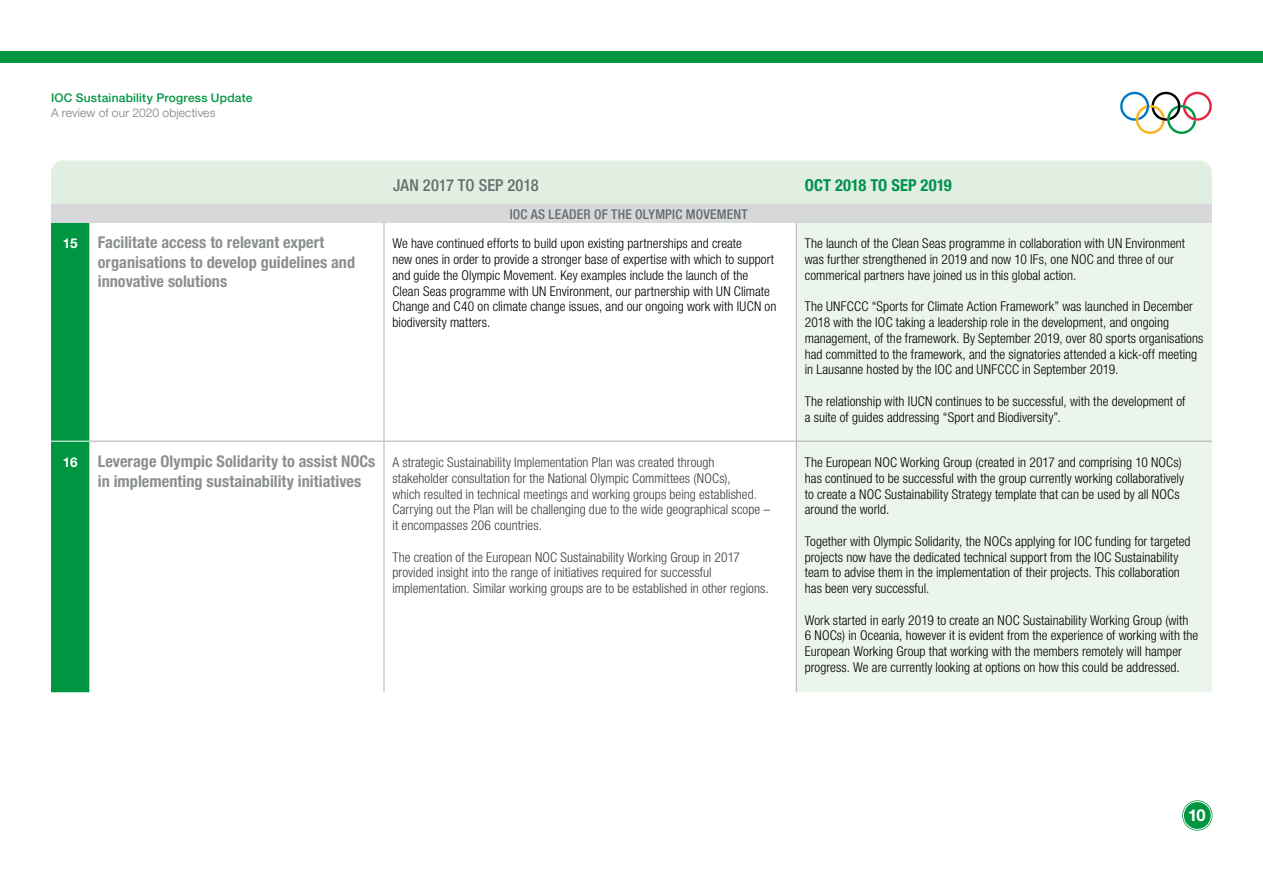
<style>
.page{position:relative;width:1263px;height:893px;background:#fff}
.page>*{position:absolute;margin:0;border:0;box-sizing:border-box;transform-origin:0 0}
.t1{font:500 condensed 16.5px "Helvetica Neue LT Pro";letter-spacing:.005em;color:#676c6e}
.t2{font:700 condensed 16.5px "Helvetica Neue LT Pro";letter-spacing:.005em;color:#00914c}
.t3{font:700 16.5px "Helvetica Neue LT Pro";color:#fff}
.t4{font:700 condensed 16.2px/19.5px "Helvetica Neue LT Pro";letter-spacing:.005em;color:#8b8f91}
.t5{font:300 condensed 13.5px/15.8px "Helvetica Neue LT Pro";letter-spacing:.005em;color:#000}
.t6{font:300 condensed 13.5px/15.8px "Helvetica Neue LT Pro";letter-spacing:.005em;color:#3c3c3b}
.t7{font:500 condensed 13.5px "Helvetica Neue LT Pro";letter-spacing:.015em;color:#676c6e}
.t8{font:700 13.5px "Helvetica Neue LT Pro";color:#fff}
.t9{font:500 12px "Helvetica Neue LT Pro";letter-spacing:.015em;color:#009641}
.t10{font:300 12px "Helvetica Neue LT Pro";letter-spacing:.01em;color:#7c7b7b}
</style>
<div class="page">
<div style="left:51px;top:223px;width:38px;height:469px;background:#009641"></div>
<div style="left:797px;top:223px;width:415px;height:469px;background:#ebf5ec"></div>
<hr style="left:51px;top:441px;width:38px;height:1px;background:#fff">
<hr style="left:89px;top:441px;width:295px;height:1px;background:#acafb2">
<hr style="left:384px;top:441px;width:412px;height:1px;background:#acafb2">
<hr style="left:796px;top:441px;width:416px;height:1px;background:#acafb2">
<hr style="left:384px;top:223px;width:1px;height:218px;background:#acafb2">
<hr style="left:384px;top:442px;width:1px;height:250px;background:#acafb2">
<hr style="left:796px;top:223px;width:1px;height:218px;background:#acafb2">
<hr style="left:796px;top:441px;width:1px;height:251px;background:#acafb2">
<div style="left:51px;top:204px;width:1161px;height:19px;background:#d6d8da"></div>
<div style="left:51px;top:160px;width:1161px;height:44px;background:#e1efe2"></div>
<div style="left:0;top:51px;width:1263px;height:11px;background:#009641"></div>
<svg style="left:1120px;top:92px;width:92px;height:42px"></svg>
<svg style="left:1182px;top:800px;width:30px;height:31px"></svg>
<div style="left:1181px;top:799px;width:33px;height:33px;border:1px solid #fff;border-radius:50%"></div>
<div style="left:1183px;top:801px;width:28px;height:29px;border:1px solid #fff;border-radius:50%"></div>
<p class="t9" style="left:51px;top:90px;width:203px">IOC Sustainability Progress Update</p>
<p class="t10" style="left:51px;top:105px;width:166px">A review of our 2020 objectives</p>
<p class="t1" style="left:393px;top:175px;width:147px">JAN 2017 TO SEP 2018</p>
<p class="t2" style="left:805px;top:175px;width:148px">OCT 2018 TO SEP 2019</p>
<p class="t7" style="left:510px;top:206px;width:239px">IOC AS LEADER OF THE OLYMPIC MOVEMENT</p>
<p class="t8" style="left:63px;top:235px;width:16px">15</p>
<p class="t4" style="left:98px;top:233px;width:259px">Facilitate access to relevant expert organisations to develop guidelines and innovative solutions</p>
<p class="t5" style="left:392px;top:236px;width:385px">We have continued efforts to build upon existing partnerships and create<br>new ones in order to provide a stronger base of expertise with which to support and guide the Olympic Movement. Key examples include the launch of the Clean Seas programme with UN Environment, our partnership with UN Climate Change and C40 on climate change issues, and our ongoing work with IUCN on biodiversity matters.</p>
<p class="t5" style="left:805px;top:236px;width:382px">The launch of the Clean Seas programme in collaboration with UN Environment was further strengthened in 2019 and now 10 IFs, one NOC and three of our commerical partners have joined us in this global action.</p>
<p class="t5" style="left:805px;top:299px;width:400px">The UNFCCC “Sports for Climate Action Framework” was launched in December 2018 with the IOC taking a leadership role in the development, and ongoing management, of the framework. By September 2019, over 80 sports organisations had committed to the framework, and the signatories attended a kick-off meeting in Lausanne hosted by the IOC and UNFCCC in September 2019.</p>
<p class="t5" style="left:805px;top:393px;width:382px">The relationship with IUCN continues to be successful, with the development of a suite of guides addressing “Sport and Biodiversity”.</p>
<p class="t8" style="left:63px;top:454px;width:16px">16</p>
<p class="t4" style="left:98px;top:452px;width:279px">Leverage Olympic Solidarity to assist NOCs in implementing sustainability initiatives</p>
<p class="t6" style="left:392px;top:454px;width:379px">A strategic Sustainability Implementation Plan was created through stakeholder consultation for the National Olympic Committees (NOCs),<br>which resulted in technical meetings and working groups being established.<br>Carrying out the Plan will be challenging due to the wide geographical scope – it encompasses 206 countries.</p>
<p class="t6" style="left:392px;top:549px;width:378px">The creation of the European NOC Sustainability Working Group in 2017 provided insight into the range of initiatives required for successful implementation. Similar working groups are to be established in other regions.</p>
<p class="t5" style="left:805px;top:454px;width:381px">The European NOC Working Group (created in 2017 and comprising 10 NOCs) has continued to be successful with the group currently working collaboratively to create a NOC Sustainability Strategy template that can be used by all NOCs around the world.</p>
<p class="t5" style="left:805px;top:533px;width:387px">Together with Olympic Solidarity, the NOCs applying for IOC funding for targeted projects now have the dedicated technical support from the IOC Sustainability team to advise them in the implementation of their projects. This collaboration has been very successful.</p>
<p class="t5" style="left:805px;top:612px;width:395px">Work started in early 2019 to create an NOC Sustainability Working Group (with<br>6 NOCs) in Oceania, however it is evident from the experience of working with the European Working Group that working with the members remotely will hamper progress. We are currently looking at options on how this could be addressed.</p>
<p class="t3" style="left:1188px;top:805px;width:19px">10</p>
</div>
